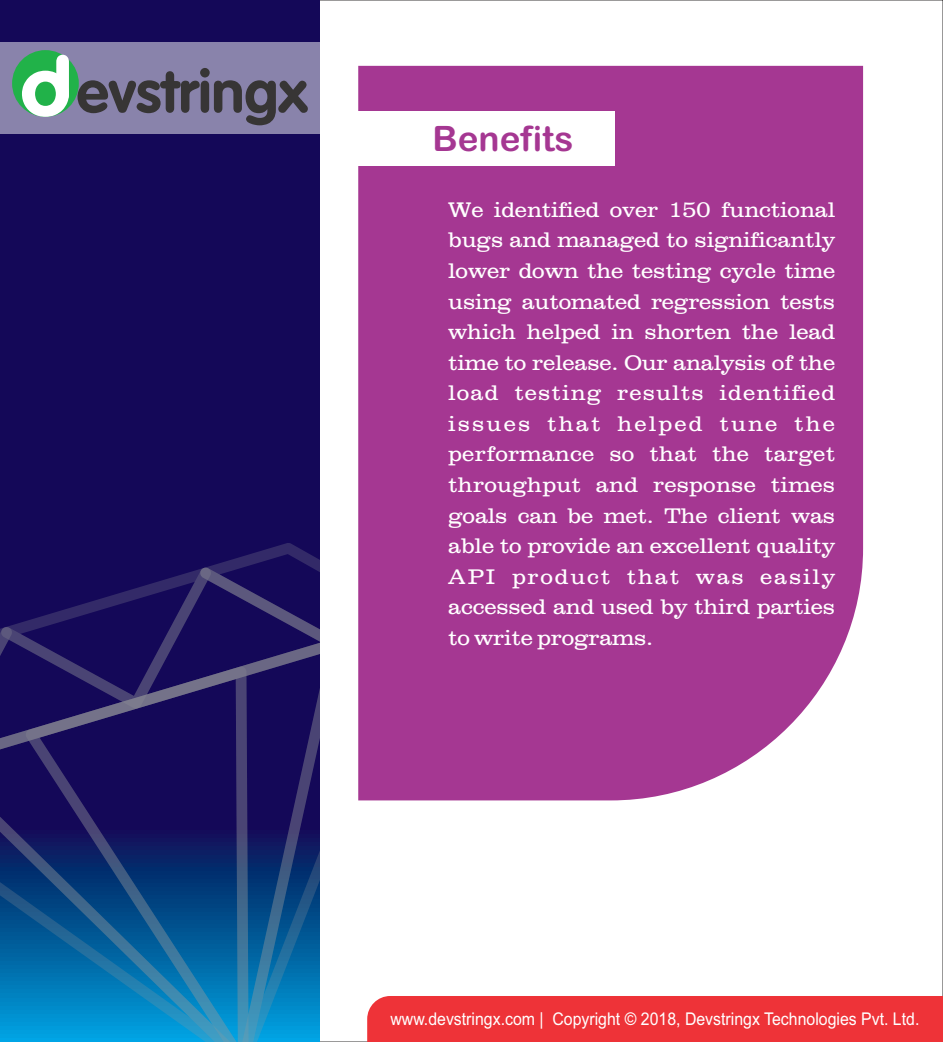
<style>
.page{position:relative;width:943px;height:1042px;background:#fff}
.page>*{position:absolute;margin:0;border:0;box-sizing:border-box;transform-origin:0 0}
.t1{font:35px "Arial Rounded MT Bold";color:#a53792}
.t2{font:21px/30.6px "Clarendon";color:#fff;text-align:justify}
.t3{font:17.5px "Arial";color:#fff;scale:.9 1}
</style>
<div class="page">
<div style="left:367px;top:996px;width:576px;height:46px;background:#ee3338"></div>
<div style="left:358px;top:66px;width:505px;height:734px;background:#a53792"></div>
<div style="left:358px;top:111px;width:257px;height:55px;background:#fff"></div>
<div style="left:0;top:0;width:320px;height:1042px;background:#140858"></div>
<svg style="left:0;top:769px;width:320px;height:273px"></svg>
<svg style="left:25px;top:769px;width:224px;height:273px"></svg>
<svg style="left:0;top:543px;width:320px;height:226px"></svg>
<div style="left:0;top:42px;width:320px;height:92px;background:#8983ab"></div>
<div style="left:12px;top:50px;width:67px;height:67px;background:#21b249;border-radius:50%"></div>
<svg style="left:22px;top:55px;width:47px;height:62px"></svg>
<svg style="left:77px;top:68px;width:231px;height:57px"></svg>
<h1 class="t1" style="left:432px;top:126px;width:142px">Benefits</h1>
<p class="t2" style="left:448px;top:196px;width:388px">We identified over 150 functional bugs and managed to significantly lower down the testing cycle time using automated regression tests which helped in shorten the lead time to release. Our analysis of the load testing results identified issues that helped tune the performance so that the target throughput and response times goals can be met. The client was able to provide an excellent quality API product that was easily accessed and used by third parties to write programs.</p>
<p class="t3" style="left:390px;top:1012px;width:589px">www.devstringx.com | Copyright © 2018, Devstringx Technologies Pvt. Ltd.</p>
</div>
